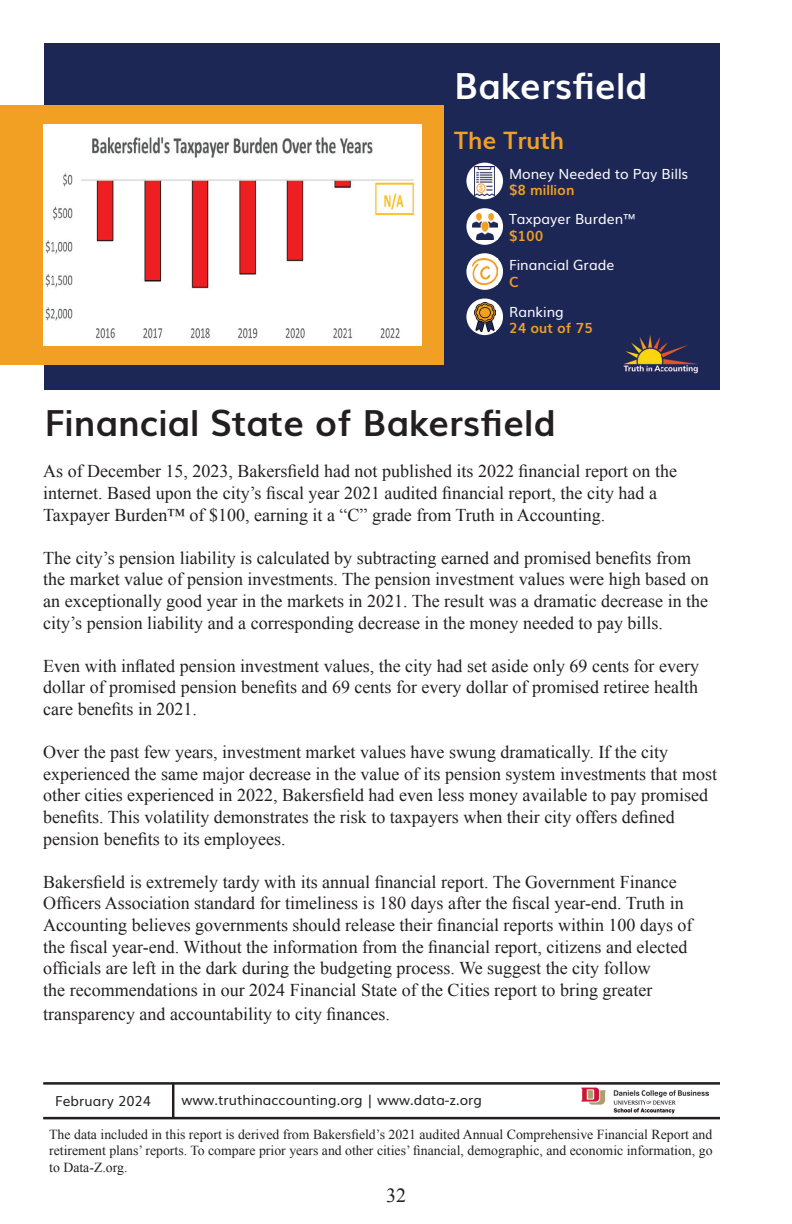
<style>
.page{position:relative;width:792px;height:1224px;background:#fff}
.page>*{position:absolute;margin:0;border:0;box-sizing:border-box;transform-origin:0 0}
.t1{font:700 36px "Muli";color:#231f20}
.t2{font:700 36px "Muli";color:#fff}
.t3{font:700 24px "Muli";color:#f2a023}
.t4{font:20px "Times New Roman";color:#231f20}
.t5{font:18px/21.6px "Times New Roman";color:#231f20}
.t6{font:14px "Muli";color:#fff}
.t7{font:700 14px "Muli";color:#f2a023}
.t8{font:13.8px/16.6px "Times New Roman";color:#231f20;text-align:justify}
.t9{font:13.8px "Muli";color:#231f20}
</style>
<div class="page">
<div style="left:44px;top:43px;width:676px;height:347px;background:#1d2756"></div>
<svg style="left:466px;top:253px;width:37px;height:37px"></svg>
<svg style="left:466px;top:163px;width:37px;height:36px"></svg>
<svg style="left:466px;top:208px;width:37px;height:37px"></svg>
<img style="left:623px;top:335px;width:75px;height:39px">
<img style="left:582px;top:1088px;width:127px;height:26px">
<hr style="left:43px;top:1082px;width:677px;height:3px;background:#231f20">
<hr style="left:43px;top:1117px;width:677px;height:2px;background:#231f20">
<hr style="left:172px;top:1083px;width:2px;height:35px;background:#231f20">
<div style="left:0;top:105px;width:443px;height:260px;background:#f2a023"></div>
<img style="left:475px;top:166px;width:20px;height:29px">
<img style="left:472px;top:259px;width:25px;height:25px">
<img style="left:472px;top:214px;width:25px;height:25px">
<div style="left:466px;top:299px;width:37px;height:36px;background:#fff;border-radius:50%"></div>
<img style="left:474px;top:302px;width:21px;height:30px">
<img style="left:43px;top:124px;width:378px;height:222px">
<h1 class="t2" style="left:454px;top:57px;width:195px">Bakersfield</h1>
<h2 class="t3" style="left:454px;top:121px;width:111px">The Truth</h2>
<p class="t6" style="left:509px;top:162px;width:181px">Money Needed to Pay Bills</p>
<p class="t7" style="left:509px;top:179px;width:67px">$8 million</p>
<p class="t6" style="left:509px;top:208px;width:129px">Taxpayer Burden™</p>
<p class="t7" style="left:509px;top:225px;width:36px">$100</p>
<p class="t6" style="left:509px;top:254px;width:107px">Financial Grade</p>
<p class="t7" style="left:509px;top:271px;width:11px">C</p>
<p class="t6" style="left:509px;top:300px;width:56px">Ranking</p>
<p class="t7" style="left:509px;top:317px;width:85px">24 out of 75</p>
<h1 class="t1" style="left:44px;top:394px;width:513px">Financial State of Bakersfield</h1>
<p class="t5" style="left:43px;top:460px;width:635px">As of December 15, 2023, Bakersfield had not published its 2022 financial report on the internet. Based upon the city’s fiscal year 2021 audited financial report, the city had a<br>Taxpayer Burden™ of $100, earning it a “C” grade from Truth in Accounting.</p>
<p class="t5" style="left:43px;top:547px;width:667px">The city’s pension liability is calculated by subtracting earned and promised benefits from the market value of pension investments. The pension investment values were high based on an exceptionally good year in the markets in 2021. The result was a dramatic decrease in the city’s pension liability and a corresponding decrease in the money needed to pay bills.</p>
<p class="t5" style="left:43px;top:655px;width:657px;text-align:justify">Even with inflated pension investment values, the city had set aside only 69 cents for every dollar of promised pension benefits and 69 cents for every dollar of promised retiree health care benefits in 2021.</p>
<p class="t5" style="left:43px;top:741px;width:675px">Over the past few years, investment market values have swung dramatically. If the city experienced the same major decrease in the value of its pension system investments that most other cities experienced in 2022, Bakersfield had even less money available to pay promised benefits. This volatility demonstrates the risk to taxpayers when their city offers defined pension benefits to its employees.</p>
<p class="t5" style="left:43px;top:871px;width:651px">Bakersfield is extremely tardy with its annual financial report. The Government Finance Officers Association standard for timeliness is 180 days after the fiscal year-end. Truth in Accounting believes governments should release their financial reports within 100 days of the fiscal year-end. Without the information from the financial report, citizens and elected officials are left in the dark during the budgeting process. We suggest the city follow<br>the recommendations in our 2024 Financial State of the Cities report to bring greater</p>
<p class="t5" style="left:43px;top:1003px;width:348px">transparency and accountability to city finances.</p>
<p class="t9" style="left:55px;top:1090px;width:98px">February 2024</p>
<p class="t9" style="left:181px;top:1089px;width:302px">www.truthinaccounting.org | www.data-z.org</p>
<p class="t8" style="left:49px;top:1126px;width:665px">The data included in this report is derived from Bakersfield’s 2021 audited Annual Comprehensive Financial Report and retirement plans’ reports. To compare prior years and other cities’ financial, demographic, and economic information, go to Data-Z.org.</p>
<p class="t4" style="left:386px;top:1182px;width:21px">32</p>
</div>
